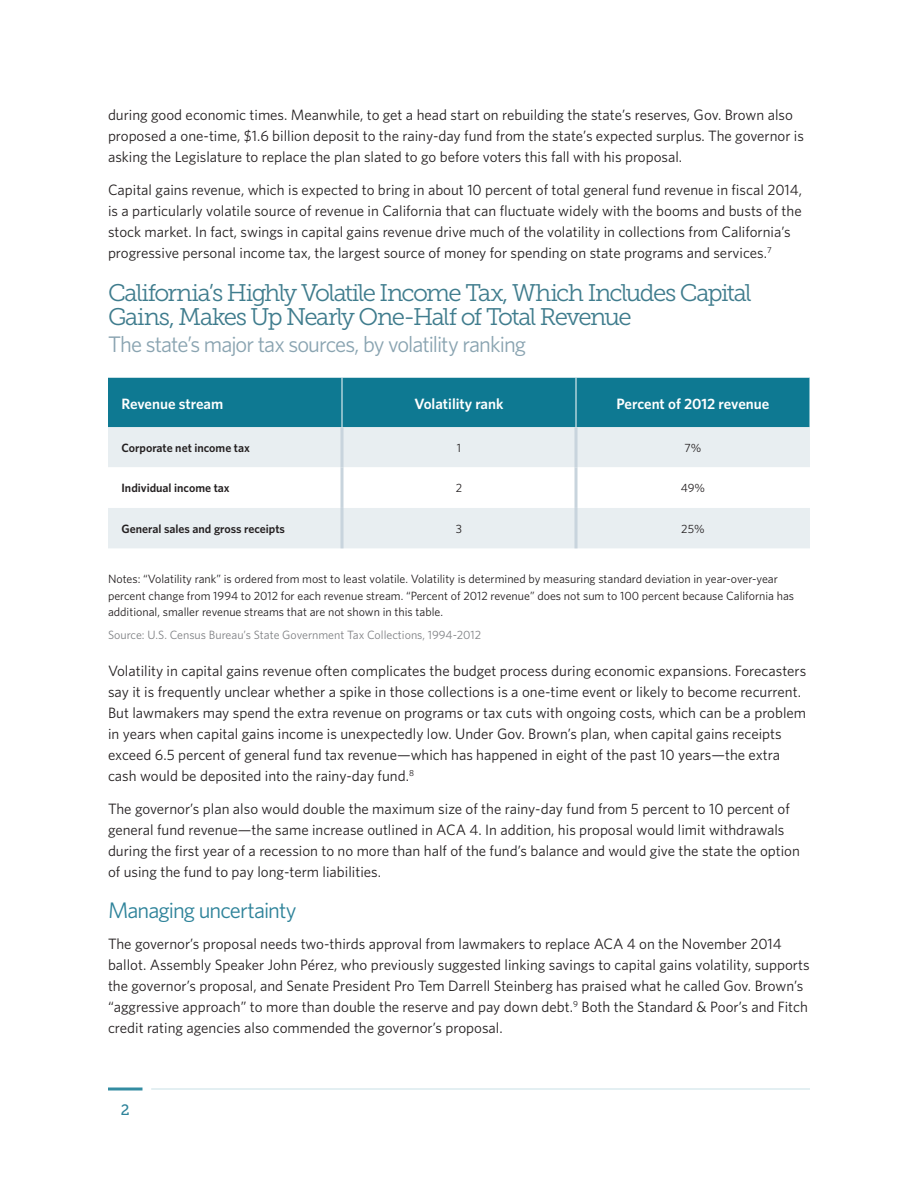
<style>
.page{position:relative;width:918px;height:1188px;background:#fff}
.page>*{position:absolute;margin:0;border:0;box-sizing:border-box;transform-origin:0 0}
.HED{font:24px/24px "Museo Slab 300";letter-spacing:-.065em;color:#3f7c8d}
.DEK{font:22.5px "Whitney";letter-spacing:-.04em;color:#8aa4b1}
.t1{font:22.5px "Whitney";letter-spacing:-.04em;color:#2e839a}
.Body{font:15px/21px "Whitney";color:#231f20}
.Table-H1__center{font:600 15px "Whitney";color:#fff}
.Table-H1__left_align{font:600 15px "Whitney";color:#fff}
.t2{font:15px "Museo Slab 500";color:#2e839a}
.Note_text{font:12px/16.5px "Whitney";color:#231f20}
.Table-Left_column{font:600 12px "Whitney";color:#231f20}
.Source{font:12px "Whitney";color:#808285}
.Table-Body{font:12px "Whitney";color:#231f20}
</style>
<div class="page">
<hr style="left:151px;top:1088px;width:659px;height:2px;background:#01708a">
<hr style="left:108px;top:1088px;width:34px;height:2px;background:#01708a">
<div style="left:108px;top:378px;width:702px;height:49px;background:#0e7992"></div>
<div style="left:108px;top:427px;width:702px;height:121px;background:#e8eef1"></div>
<svg style="left:108px;top:467px;width:702px;height:41px"></svg>
<hr style="left:340px;top:427px;width:4px;height:40px;background:#d4dee5">
<hr style="left:574px;top:427px;width:4px;height:40px;background:#d4dee5">
<svg style="left:340px;top:467px;width:4px;height:41px"></svg>
<svg style="left:574px;top:467px;width:4px;height:41px"></svg>
<hr style="left:340px;top:508px;width:4px;height:40px;background:#cfdae1">
<hr style="left:574px;top:508px;width:4px;height:40px;background:#cfdae1">
<hr style="left:342px;top:378px;width:1px;height:49px;background:#fff">
<hr style="left:576px;top:378px;width:1px;height:49px;background:#fff">
<p class="Body" style="left:108px;top:104px;width:698px">during good economic times. Meanwhile, to get a head start on rebuilding the state’s reserves, Gov. Brown also proposed a one-time, $1.6 billion deposit to the rainy-day fund from the state’s expected surplus. The governor is asking the Legislature to replace the plan slated to go before voters this fall with his proposal.</p>
<p class="Body" style="left:108px;top:179px;width:696px">Capital gains revenue, which is expected to bring in about 10 percent of total general fund revenue in fiscal 2014, is a particularly volatile source of revenue in California that can fluctuate widely with the booms and busts of the stock market. In fact, swings in capital gains revenue drive much of the volatility in collections from California’s progressive personal income tax, the largest source of money for spending on state programs and services.<sup>7</sup></p>
<p class="HED" style="left:108px;top:281px;width:645px">California’s Highly Volatile Income Tax, Which Includes Capital<br>Gains, Makes Up Nearly One-Half of Total Revenue</p>
<p class="DEK" style="left:108px;top:330px;width:420px">The state’s major tax sources, by volatility ranking</p>
<p class="Table-H1__left_align" style="left:122px;top:393px;width:103px">Revenue stream</p>
<p class="Table-H1__center" style="left:415px;top:393px;width:90px">Volatility rank</p>
<p class="Table-H1__center" style="left:617px;top:393px;width:154px">Percent of 2012 revenue</p>
<p class="Table-Left_column" style="left:122px;top:440px;width:130px">Corporate net income tax</p>
<p class="Table-Body" style="left:457px;top:440px;width:6px">1</p>
<p class="Table-Body" style="left:685px;top:440px;width:18px">7%</p>
<p class="Table-Left_column" style="left:122px;top:480px;width:110px">Individual income tax</p>
<p class="Table-Body" style="left:456px;top:480px;width:8px">2</p>
<p class="Table-Body" style="left:681px;top:480px;width:26px">49%</p>
<p class="Table-Left_column" style="left:122px;top:521px;width:165px">General sales and gross receipts</p>
<p class="Table-Body" style="left:456px;top:521px;width:8px">3</p>
<p class="Table-Body" style="left:681px;top:521px;width:25px">25%</p>
<p class="Note_text" style="left:108px;top:571px;width:688px">Notes: “Volatility rank” is ordered from most to least volatile. Volatility is determined by measuring standard deviation in year-over-year percent change from 1994 to 2012 for each revenue stream. “Percent of 2012 revenue” does not sum to 100 percent because California has additional, smaller revenue streams that are not shown in this table.</p>
<p class="Source" style="left:108px;top:627px;width:375px">Source: U.S. Census Bureau’s State Government Tax Collections, 1994-2012</p>
<p class="Body" style="left:108px;top:660px;width:700px">Volatility in capital gains revenue often complicates the budget process during economic expansions. Forecasters say it is frequently unclear whether a spike in those collections is a one-time event or likely to become recurrent.<br>But lawmakers may spend the extra revenue on programs or tax cuts with ongoing costs, which can be a problem in years when capital gains income is unexpectedly low. Under Gov. Brown’s plan, when capital gains receipts exceed 6.5 percent of general fund tax revenue—which has happened in eight of the past 10 years—the extra cash would be deposited into the rainy-day fund.<sup>8</sup></p>
<p class="Body" style="left:108px;top:798px;width:694px">The governor’s plan also would double the maximum size of the rainy-day fund from 5 percent to 10 percent of general fund revenue—the same increase outlined in ACA 4. In addition, his proposal would limit withdrawals during the first year of a recession to no more than half of the fund’s balance and would give the state the option of using the fund to pay long-term liabilities.</p>
<h2 class="t1" style="left:108px;top:895px;width:190px">Managing uncertainty</h2>
<p class="Body" style="left:108px;top:933px;width:703px">The governor’s proposal needs two-thirds approval from lawmakers to replace ACA 4 on the November 2014 ballot. Assembly Speaker John Pérez, who previously suggested linking savings to capital gains volatility, supports the governor’s proposal, and Senate President Pro Tem Darrell Steinberg has praised what he called Gov. Brown’s “aggressive approach” to more than double the reserve and pay down debt.<sup>9</sup> Both the Standard &amp; Poor’s and Fitch credit rating agencies also commended the governor’s proposal.</p>
<p class="t2" style="left:121px;top:1101px;width:10px">2</p>
</div>
